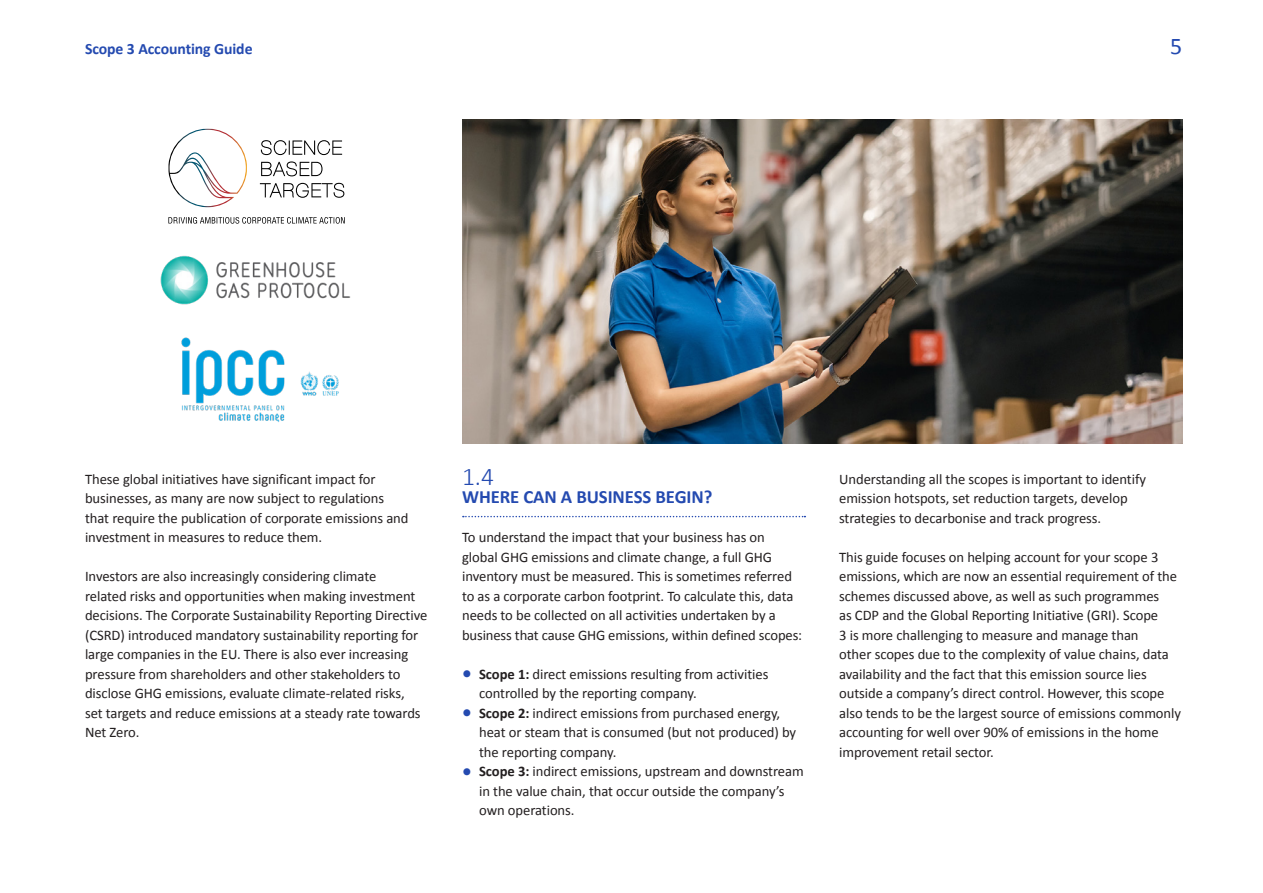
<style>
.page{position:relative;width:1263px;height:893px;background:#fff}
.page>*{position:absolute;margin:0;border:0;box-sizing:border-box;transform-origin:0 0}
.Section_numbers{font:300 25.5px "Calibri";color:#244ab0}
.t1{font:24px "Calibri";color:#244ab0}
.Section_Headings{font:700 18.75px "Calibri";letter-spacing:-.005em;color:#244ab0}
.t2{font:700 15.75px "Calibri";letter-spacing:-.005em;color:#244ab0}
.Body_text{font:14.7px/19.5px "Calibri";letter-spacing:-.005em;color:#231f20}
.s1{font-weight:700;font-size:19.5px;color:#244ab0}
.s2{font-weight:700}
</style>
<div class="page">
<img style="left:462px;top:119px;width:720px;height:325px">
<img style="left:160px;top:255px;width:191px;height:50px">
<img style="left:181px;top:337px;width:158px;height:85px">
<svg style="left:463px;top:516px;width:342px;height:1px"></svg>
<img style="left:180px;top:129px;width:55px;height:11px">
<svg style="left:168px;top:140px;width:177px;height:84px"></svg>
<p class="t2" style="left:85px;top:39px;width:169px">Scope 3 Accounting Guide</p>
<h2 class="t1" style="left:1170px;top:31px;width:14px">5</h2>
<p class="Body_text" style="left:85px;top:469px;width:325px">These global initiatives have significant impact for businesses, as many are now subject to regulations that require the publication of corporate emissions and investment in measures to reduce them.</p>
<p class="Body_text" style="left:85px;top:566px;width:344px">Investors are also increasingly considering climate<br>related risks and opportunities when making investment decisions. The Corporate Sustainability Reporting Directive (CSRD) introduced mandatory sustainability reporting for large companies in the EU. There is also ever increasing pressure from shareholders and other stakeholders to disclose GHG emissions, evaluate climate-related risks,<br>set targets and reduce emissions at a steady rate towards Net Zero.</p>
<p class="Section_numbers" style="left:462px;top:461px;width:33px">1.4</p>
<p class="Section_Headings" style="left:462px;top:485px;width:252px">WHERE CAN A BUSINESS BEGIN?</p>
<p class="Body_text" style="left:462px;top:527px;width:342px">To understand the impact that your business has on global GHG emissions and climate change, a full GHG inventory must be measured. This is sometimes referred to as a corporate carbon footprint. To calculate this, data needs to be collected on all activities undertaken by a business that cause GHG emissions, within defined scopes:</p>
<p class="Body_text" style="left:479px;top:664px;width:291px;text-indent:-17px"><span class="s1">•</span> <span class="s2">Scope 1:</span> direct emissions resulting from activities controlled by the reporting company.</p>
<p class="Body_text" style="left:479px;top:703px;width:319px;text-indent:-17px"><span class="s1">•</span> <span class="s2">Scope 2:</span> indirect emissions from purchased energy, heat or steam that is consumed (but not produced) by the reporting company.</p>
<p class="Body_text" style="left:479px;top:761px;width:326px;text-indent:-17px"><span class="s1">•</span> <span class="s2">Scope 3:</span> indirect emissions, upstream and downstream in the value chain, that occur outside the company’s own operations.</p>
<p class="Body_text" style="left:839px;top:469px;width:308px">Understanding all the scopes is important to identify emission hotspots, set reduction targets, develop strategies to decarbonise and track progress.</p>
<p class="Body_text" style="left:839px;top:547px;width:343px">This guide focuses on helping account for your scope 3 emissions, which are now an essential requirement of the schemes discussed above, as well as such programmes<br>as CDP and the Global Reporting Initiative (GRI). Scope<br>3 is more challenging to measure and manage than<br>other scopes due to the complexity of value chains, data availability and the fact that this emission source lies outside a company’s direct control. However, this scope also tends to be the largest source of emissions commonly accounting for well over 90% of emissions in the home improvement retail sector.</p>
</div>
